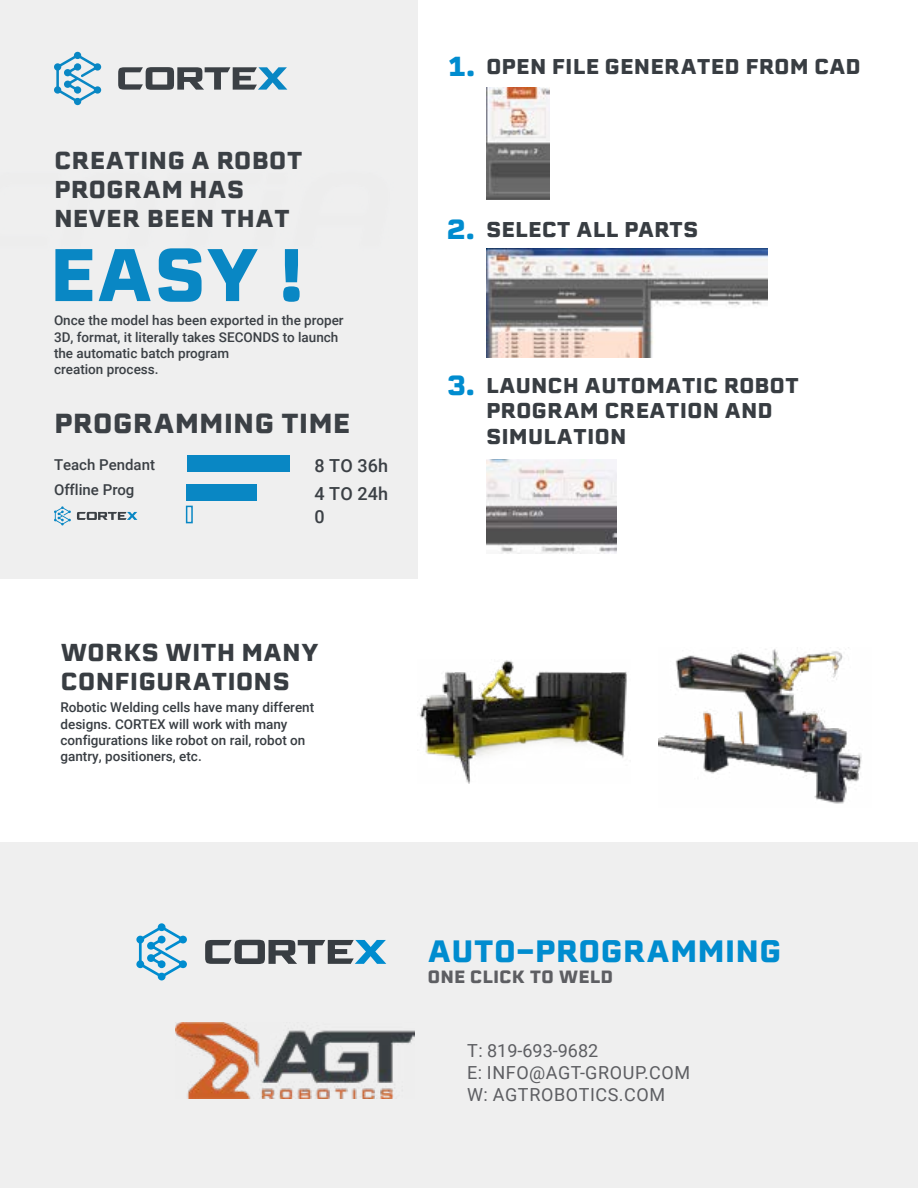
<style>
.page{position:relative;width:918px;height:1188px;background:#fff}
.page>*{position:absolute;margin:0;border:0;box-sizing:border-box;transform-origin:0 0}
.t1{font:700 72.9px "Erbaum";color:#008ccf}
.t2{font:700 30.3px "Erbaum";color:#008ccf}
.t3{font:700 27px "Erbaum";color:#383d42}
.t4{font:700 27px "Erbaum";color:#008ccf}
.t5{font:700 24px/28.8px "Erbaum";color:#383d42}
.t6{font:700 21px/25.2px "Erbaum";color:#383d42}
.t7{font:18px/21.6px "Roboto";letter-spacing:.035em;color:#5d5e62}
.t8{font:500 18px/23px "Roboto";color:#383d42}
.t9{font:700 17.4px "Erbaum";color:#5d5e62}
.t10{font:500 15px/25.2px "Roboto";color:#383d42}
.t11{font:500 13.5px/16.2px "Roboto";color:#383d42}
</style>
<div class="page">
<img style="left:486px;top:87px;width:64px;height:112px">
<img style="left:486px;top:248px;width:281px;height:109px">
<img style="left:486px;top:460px;width:131px;height:94px">
<img style="left:419px;top:660px;width:208px;height:123px">
<img style="left:659px;top:649px;width:203px;height:155px">
<div style="left:0;top:842px;width:918px;height:346px;background:#efefef"></div>
<img style="left:176px;top:1022px;width:239px;height:77px">
<svg style="left:136px;top:923px;width:51px;height:57px"></svg>
<svg style="left:205px;top:940px;width:181px;height:24px"></svg>
<div style="left:0;top:0;width:418px;height:579px;background:#efefef"></div>
<img style="left:54px;top:51px;width:234px;height:55px">
<h3 class="t5" style="left:54px;top:146px;width:250px">CREATING A ROBOT<br>PROGRAM HAS<br>NEVER BEEN THAT</h3>
<h1 class="t1" style="left:49px;top:222px;width:256px">EASY !</h1>
<p class="t11" style="left:54px;top:312px;width:291px">Once the model has been exported in the proper 3D, format, it literally takes SECONDS to launch the automatic batch program<br>creation process.</p>
<h3 class="t3" style="left:54px;top:404px;width:298px">PROGRAMMING TIME</h3>
<p class="t10" style="left:54px;top:452px;width:103px">Teach Pendant<br>Offline Prog</p>
<h3 class="t8" style="left:315px;top:453px;width:75px">8 TO 36h</h3>
<h3 class="t8" style="left:315px;top:482px;width:75px">4 TO 24h<br>0</h3>
<h3 class="t5" style="left:60px;top:638px;width:260px">WORKS WITH MANY<br>CONFIGURATIONS</h3>
<p class="t11" style="left:60px;top:699px;width:255px">Robotic Welding cells have many different designs. CORTEX will work with many configurations like robot on rail, robot on gantry, positioners, etc.</p>
<h3 class="t4" style="left:448px;top:47px;width:29px">1.</h3>
<h3 class="t6" style="left:486px;top:54px;width:377px">OPEN FILE GENERATED FROM CAD</h3>
<h3 class="t4" style="left:447px;top:210px;width:30px">2.</h3>
<h3 class="t6" style="left:486px;top:217px;width:214px">SELECT ALL PARTS</h3>
<h3 class="t4" style="left:447px;top:366px;width:29px">3.</h3>
<h3 class="t6" style="left:486px;top:373px;width:315px">LAUNCH AUTOMATIC ROBOT<br>PROGRAM CREATION AND<br>SIMULATION</h3>
<h2 class="t2" style="left:427px;top:929px;width:356px">AUTO-PROGRAMMING</h2>
<p class="t9" style="left:427px;top:965px;width:187px">ONE CLICK TO WELD</p>
<h3 class="t7" style="left:467px;top:1040px;width:224px">T: 819-693-9682<br>E: INFO@AGT-GROUP.COM<br>W: AGTROBOTICS.COM</h3>
</div>
